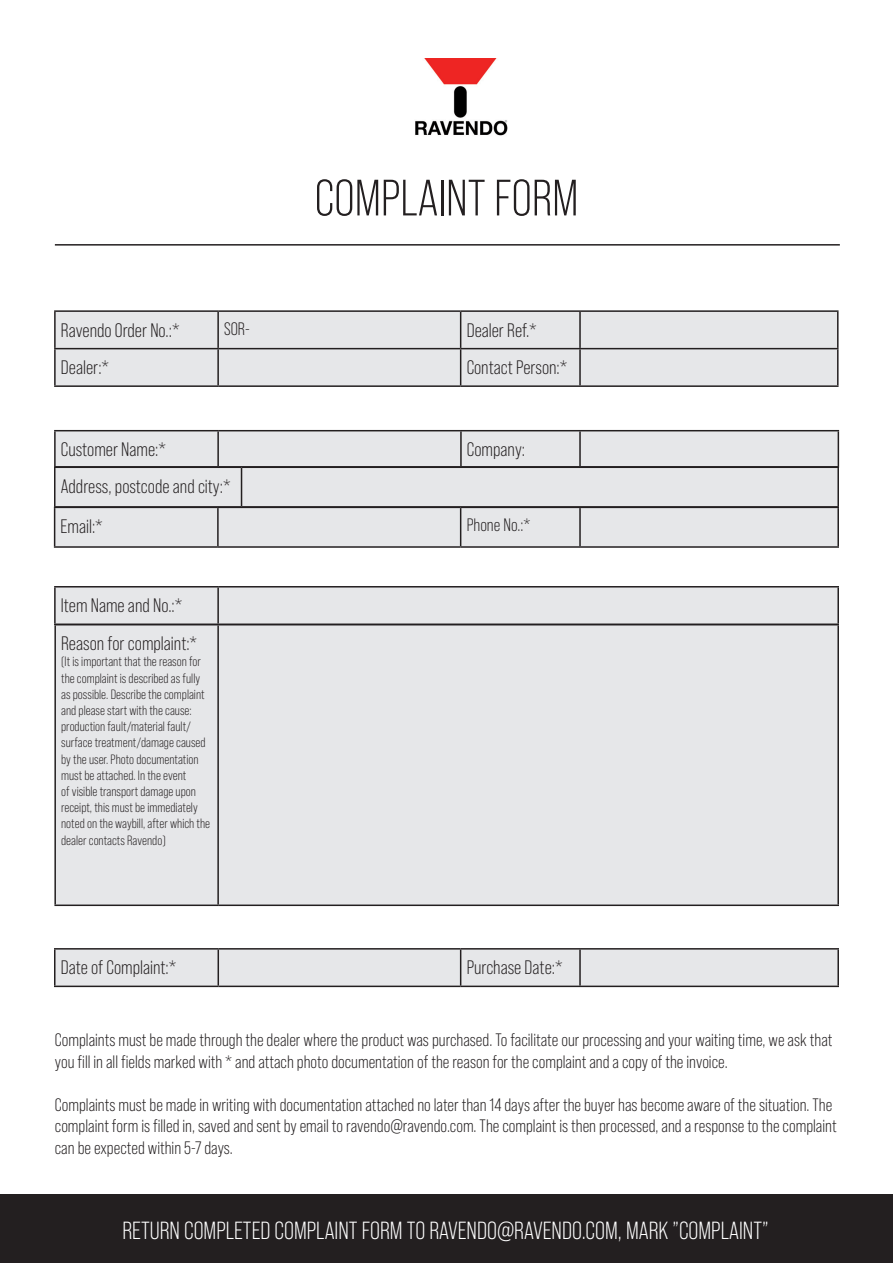
<style>
.page{position:relative;width:893px;height:1263px;background:#fff}
.page>*{position:absolute;margin:0;border:0;box-sizing:border-box;transform-origin:0 0}
.t1{font:51px "Bebas Neue Pro";color:#231f20}
.t2{font:24.75px "Bebas Neue Pro";color:#fff}
.t3{font:19.5px "Bebas Neue Pro";color:#231f20}
.t4{font:18px/21.6px "Bebas Neue Pro";color:#231f20}
.t5{font:13.5px/16.2px "Bebas Neue Pro";color:#231f20}
</style>
<div class="page">
<img style="left:415px;top:59px;width:93px;height:77px">
<div style="left:56px;top:312px;width:781px;height:73px;background:#e6e7e9"></div>
<hr style="left:54px;top:310px;width:164px;height:2px;background:#231f20">
<hr style="left:54px;top:312px;width:2px;height:36px;background:#231f20">
<hr style="left:218px;top:310px;width:243px;height:2px;background:#231f20">
<hr style="left:217px;top:312px;width:2px;height:36px;background:#231f20">
<hr style="left:461px;top:310px;width:119px;height:2px;background:#231f20">
<hr style="left:460px;top:312px;width:1px;height:36px;background:#231f20">
<hr style="left:580px;top:310px;width:258px;height:2px;background:#231f20">
<hr style="left:579px;top:312px;width:2px;height:36px;background:#231f20">
<hr style="left:837px;top:312px;width:1px;height:36px;background:#231f20">
<hr style="left:54px;top:348px;width:164px;height:1px;background:#231f20">
<hr style="left:54px;top:349px;width:2px;height:36px;background:#231f20">
<hr style="left:218px;top:348px;width:243px;height:1px;background:#231f20">
<hr style="left:217px;top:349px;width:2px;height:36px;background:#231f20">
<hr style="left:461px;top:348px;width:119px;height:1px;background:#231f20">
<hr style="left:460px;top:349px;width:1px;height:36px;background:#231f20">
<hr style="left:580px;top:348px;width:258px;height:1px;background:#231f20">
<hr style="left:579px;top:349px;width:2px;height:36px;background:#231f20">
<hr style="left:837px;top:349px;width:1px;height:36px;background:#231f20">
<hr style="left:54px;top:385px;width:164px;height:2px;background:#231f20">
<hr style="left:218px;top:385px;width:243px;height:2px;background:#231f20">
<hr style="left:461px;top:385px;width:119px;height:2px;background:#231f20">
<hr style="left:580px;top:385px;width:258px;height:2px;background:#231f20">
<div style="left:56px;top:587px;width:781px;height:36px;background:#e6e7e9"></div>
<hr style="left:54px;top:586px;width:164px;height:1px;background:#231f20">
<hr style="left:54px;top:587px;width:2px;height:36px;background:#231f20">
<hr style="left:218px;top:586px;width:621px;height:1px;background:#231f20">
<hr style="left:217px;top:587px;width:2px;height:36px;background:#231f20">
<hr style="left:837px;top:587px;width:2px;height:36px;background:#231f20">
<hr style="left:54px;top:623px;width:164px;height:2px;background:#231f20">
<hr style="left:218px;top:623px;width:621px;height:2px;background:#231f20">
<div style="left:56px;top:949px;width:781px;height:36px;background:#e6e7e9"></div>
<hr style="left:54px;top:948px;width:164px;height:1px;background:#231f20">
<hr style="left:54px;top:949px;width:2px;height:36px;background:#231f20">
<hr style="left:218px;top:948px;width:243px;height:1px;background:#231f20">
<hr style="left:218px;top:949px;width:1px;height:36px;background:#231f20">
<hr style="left:461px;top:948px;width:119px;height:1px;background:#231f20">
<hr style="left:460px;top:949px;width:1px;height:36px;background:#231f20">
<hr style="left:580px;top:948px;width:259px;height:1px;background:#231f20">
<hr style="left:579px;top:949px;width:2px;height:36px;background:#231f20">
<hr style="left:837px;top:949px;width:2px;height:36px;background:#231f20">
<hr style="left:54px;top:985px;width:164px;height:2px;background:#231f20">
<hr style="left:218px;top:985px;width:243px;height:2px;background:#231f20">
<hr style="left:461px;top:985px;width:119px;height:2px;background:#231f20">
<hr style="left:580px;top:985px;width:259px;height:2px;background:#231f20">
<div style="left:56px;top:625px;width:781px;height:279px;background:#e6e7e9"></div>
<hr style="left:54px;top:625px;width:2px;height:279px;background:#231f20">
<hr style="left:217px;top:625px;width:2px;height:279px;background:#231f20">
<hr style="left:837px;top:625px;width:2px;height:279px;background:#231f20">
<hr style="left:54px;top:904px;width:164px;height:2px;background:#231f20">
<hr style="left:218px;top:904px;width:621px;height:2px;background:#231f20">
<hr style="left:54px;top:430px;width:164px;height:1px;background:#231f20">
<hr style="left:54px;top:431px;width:2px;height:35px;background:#231f20">
<hr style="left:218px;top:430px;width:243px;height:1px;background:#231f20">
<hr style="left:461px;top:430px;width:119px;height:1px;background:#231f20">
<hr style="left:580px;top:430px;width:259px;height:1px;background:#231f20">
<hr style="left:838px;top:431px;width:1px;height:35px;background:#231f20">
<hr style="left:54px;top:466px;width:188px;height:2px;background:#231f20">
<hr style="left:54px;top:468px;width:2px;height:38px;background:#231f20">
<hr style="left:242px;top:466px;width:597px;height:2px;background:#231f20">
<hr style="left:837px;top:468px;width:2px;height:38px;background:#231f20">
<hr style="left:54px;top:506px;width:188px;height:2px;background:#231f20">
<hr style="left:242px;top:506px;width:597px;height:2px;background:#231f20">
<div style="left:55px;top:431px;width:783px;height:115px;background:#e6e7e9"></div>
<hr style="left:54px;top:507px;width:164px;height:1px;background:#231f20">
<hr style="left:54px;top:508px;width:1px;height:38px;background:#231f20">
<hr style="left:218px;top:507px;width:243px;height:1px;background:#231f20">
<hr style="left:217px;top:508px;width:2px;height:38px;background:#231f20">
<hr style="left:461px;top:507px;width:119px;height:1px;background:#231f20">
<hr style="left:460px;top:508px;width:1px;height:38px;background:#231f20">
<hr style="left:580px;top:507px;width:259px;height:1px;background:#231f20">
<hr style="left:579px;top:508px;width:2px;height:38px;background:#231f20">
<hr style="left:837px;top:508px;width:2px;height:38px;background:#231f20">
<hr style="left:54px;top:546px;width:164px;height:2px;background:#231f20">
<hr style="left:218px;top:546px;width:243px;height:2px;background:#231f20">
<hr style="left:461px;top:546px;width:119px;height:2px;background:#231f20">
<hr style="left:580px;top:546px;width:259px;height:2px;background:#231f20">
<hr style="left:55px;top:244px;width:785px;height:2px;background:#231f20">
<div style="left:0;top:1195px;width:893px;height:68px;background:#231f20"></div>
<p class="t1" style="left:315px;top:169px;width:265px">COMPLAINT FORM</p>
<p class="t3" style="left:61px;top:319px;width:120px">Ravendo Order No.:*</p>
<p class="t4" style="left:224px;top:318px;width:27px">SOR-</p>
<p class="t3" style="left:467px;top:319px;width:72px">Dealer Ref.*</p>
<p class="t3" style="left:61px;top:357px;width:50px">Dealer:*</p>
<p class="t3" style="left:467px;top:357px;width:102px">Contact Person:*</p>
<p class="t3" style="left:61px;top:439px;width:107px">Customer Name:*</p>
<p class="t3" style="left:467px;top:439px;width:60px">Company:</p>
<p class="t3" style="left:61px;top:475px;width:171px">Address, postcode and city:*</p>
<p class="t3" style="left:61px;top:515px;width:44px">Email:*</p>
<p class="t4" style="left:467px;top:514px;width:65px">Phone No.:*</p>
<p class="t3" style="left:61px;top:595px;width:123px">Item Name and No.:*</p>
<p class="t3" style="left:61px;top:633px;width:138px">Reason for complaint:*</p>
<p class="t5" style="left:61px;top:654px;width:150px">(It is important that the reason for the complaint is described as fully as possible. Describe the complaint and please start with the cause: production fault/material fault/ surface treatment/damage caused by the user. Photo documentation must be attached. In the event<br>of visible transport damage upon receipt, this must be immediately noted on the waybill, after which the dealer contacts Ravendo)</p>
<p class="t3" style="left:61px;top:957px;width:117px">Date of Complaint:*</p>
<p class="t3" style="left:467px;top:957px;width:97px">Purchase Date:*</p>
<p class="t4" style="left:55px;top:1029px;width:779px">Complaints must be made through the dealer where the product was purchased. To facilitate our processing and your waiting time, we ask that you fill in all fields marked with * and attach photo documentation of the reason for the complaint and a copy of the invoice.</p>
<p class="t4" style="left:55px;top:1094px;width:783px">Complaints must be made in writing with documentation attached no later than 14 days after the buyer has become aware of the situation. The complaint form is filled in, saved and sent by email to ravendo@ravendo.com. The complaint is then processed, and a response to the complaint can be expected within 5-7 days.</p>
<p class="t2" style="left:122px;top:1217px;width:648px">RETURN COMPLETED COMPLAINT FORM TO RAVENDO@RAVENDO.COM, MARK ”COMPLAINT”</p>
</div>
